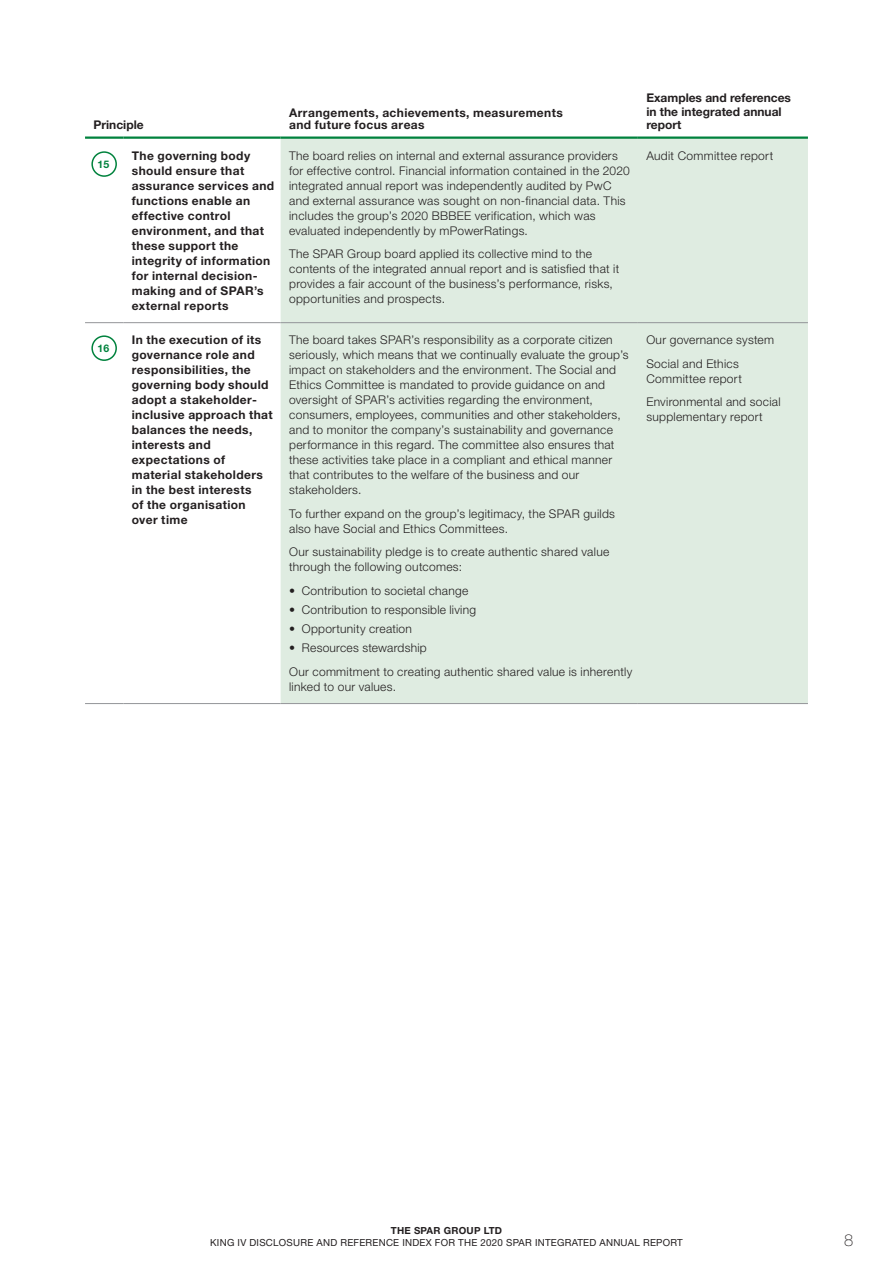
<style>
.page{position:relative;width:893px;height:1263px;background:#fff}
.page>*{position:absolute;margin:0;border:0;box-sizing:border-box;transform-origin:0 0}
.t1{font:100 16.5px "Helvetica Neue LT Std";color:#231f20}
.t2{font:300 12px/15px "Helvetica Neue LT Std";letter-spacing:.025em;color:#231f20}
.t3{font:700 12px/15px "Helvetica Neue LT Std";letter-spacing:.03em;color:#231f20}
.t4{font:700 12px/13.5px "Helvetica Neue LT Std";color:#231f20}
.t5{font:700 10.5px "Helvetica Neue LT Std";color:#00823d}
.t6{font:9.75px "Helvetica Neue LT Std";letter-spacing:.025em;color:#231f20}
.t7{font:700 9.75px "Helvetica Neue LT Std";letter-spacing:.025em;color:#231f20}
.s1{font-weight:700}
</style>
<div class="page">
<div style="left:281px;top:139px;width:527px;height:564px;background:#dfece1"></div>
<hr style="left:85px;top:136px;width:38px;height:3px;background:#00823d">
<hr style="left:123px;top:136px;width:158px;height:3px;background:#00823d">
<hr style="left:281px;top:136px;width:357px;height:3px;background:#00823d">
<hr style="left:638px;top:136px;width:170px;height:3px;background:#00823d">
<hr style="left:85px;top:322px;width:38px;height:1px;background:#939598">
<hr style="left:123px;top:322px;width:158px;height:1px;background:#939598">
<hr style="left:281px;top:322px;width:357px;height:1px;background:#939598">
<hr style="left:638px;top:322px;width:170px;height:1px;background:#939598">
<hr style="left:85px;top:703px;width:38px;height:1px;background:#939598">
<hr style="left:123px;top:703px;width:158px;height:1px;background:#939598">
<hr style="left:281px;top:703px;width:357px;height:1px;background:#939598">
<hr style="left:638px;top:703px;width:170px;height:1px;background:#939598">
<div style="left:91px;top:151px;width:26px;height:26px;border:2px solid #00823d;border-radius:50%"></div>
<div style="left:91px;top:335px;width:26px;height:26px;border:2px solid #00823d;border-radius:50%"></div>
<p class="t4" style="left:94px;top:118px;width:52px">Principle</p>
<p class="t3" style="left:289px;top:107px;width:275px;line-height:12px">Arrangements, achievements, measurements and future focus areas</p>
<p class="t5" style="left:98px;top:158px;width:13px">15</p>
<p class="t3" style="left:132px;top:148px;width:144px">The governing body should ensure that assurance services and functions enable an effective control environment, and that these support the integrity of information for internal decision&shy;making and of SPAR’s external reports</p>
<p class="t2" style="left:289px;top:148px;width:342px">The board relies on internal and external assurance providers for effective control. Financial information contained in the 2020 integrated annual report was independently audited by PwC and external assurance was sought on non-financial data. This includes the group’s 2020 BBBEE verification, which was evaluated independently by mPowerRatings.</p>
<p class="t2" style="left:289px;top:246px;width:332px">The SPAR Group board applied its collective mind to the contents of the integrated annual report and is satisfied that it provides a fair account of the business’s performance, risks, opportunities and prospects.</p>
<p class="t5" style="left:98px;top:342px;width:13px">16</p>
<p class="t3" style="left:132px;top:332px;width:142px">In the execution of its governance role and responsibilities, the governing body should adopt a stakeholder&shy;inclusive approach that balances the needs, interests and expectations of material stakeholders in the best interests<br>of the organisation over time</p>
<p class="t2" style="left:289px;top:332px;width:341px">The board takes SPAR’s responsibility as a corporate citizen seriously, which means that we continually evaluate the group’s impact on stakeholders and the environment. The Social and Ethics Committee is mandated to provide guidance on and oversight of SPAR’s activities regarding the environment, consumers, employees, communities and other stakeholders, and to monitor the company’s sustainability and governance performance in this regard. The committee also ensures that these activities take place in a compliant and ethical manner that contributes to the welfare of the business and our stakeholders.</p>
<p class="t2" style="left:289px;top:505px;width:327px">To further expand on the group’s legitimacy, the SPAR guilds also have Social and Ethics Committees.</p>
<p class="t2" style="left:289px;top:544px;width:322px">Our sustainability pledge is to create authentic shared value through the following outcomes:</p>
<p class="t2" style="left:289px;top:582px;width:181px"><span class="s1">•</span> Contribution to societal change</p>
<p class="t2" style="left:289px;top:602px;width:188px"><span class="s1">•</span> Contribution to responsible living</p>
<p class="t2" style="left:289px;top:621px;width:124px"><span class="s1">•</span> Opportunity creation</p>
<p class="t2" style="left:289px;top:636px;width:345px;line-height:23.5px"><span class="s1">•</span> Resources stewardship<br>Our commitment to creating authentic shared value is inherently</p>
<p class="t2" style="left:289px;top:679px;width:109px">linked to our values.</p>
<p class="t4" style="left:646px;top:91px;width:146px">Examples and references in the integrated annual report</p>
<p class="t2" style="left:646px;top:148px;width:128px">Audit Committee report</p>
<p class="t2" style="left:646px;top:328px;width:129px;line-height:23.5px">Our governance system<br>Social and Ethics</p>
<p class="t2" style="left:646px;top:366px;width:136px;line-height:23.5px">Committee report<br>Environmental and social</p>
<p class="t2" style="left:646px;top:409px;width:118px">supplementary report</p>
<p class="t7" style="left:391px;top:1224px;width:113px">THE SPAR GROUP LTD</p>
<p class="t6" style="left:210px;top:1237px;width:474px">KING IV DISCLOSURE AND REFERENCE INDEX FOR THE 2020 SPAR INTEGRATED ANNUAL REPORT</p>
<h1 class="t1" style="left:844px;top:1231px;width:11px">8</h1>
</div>
